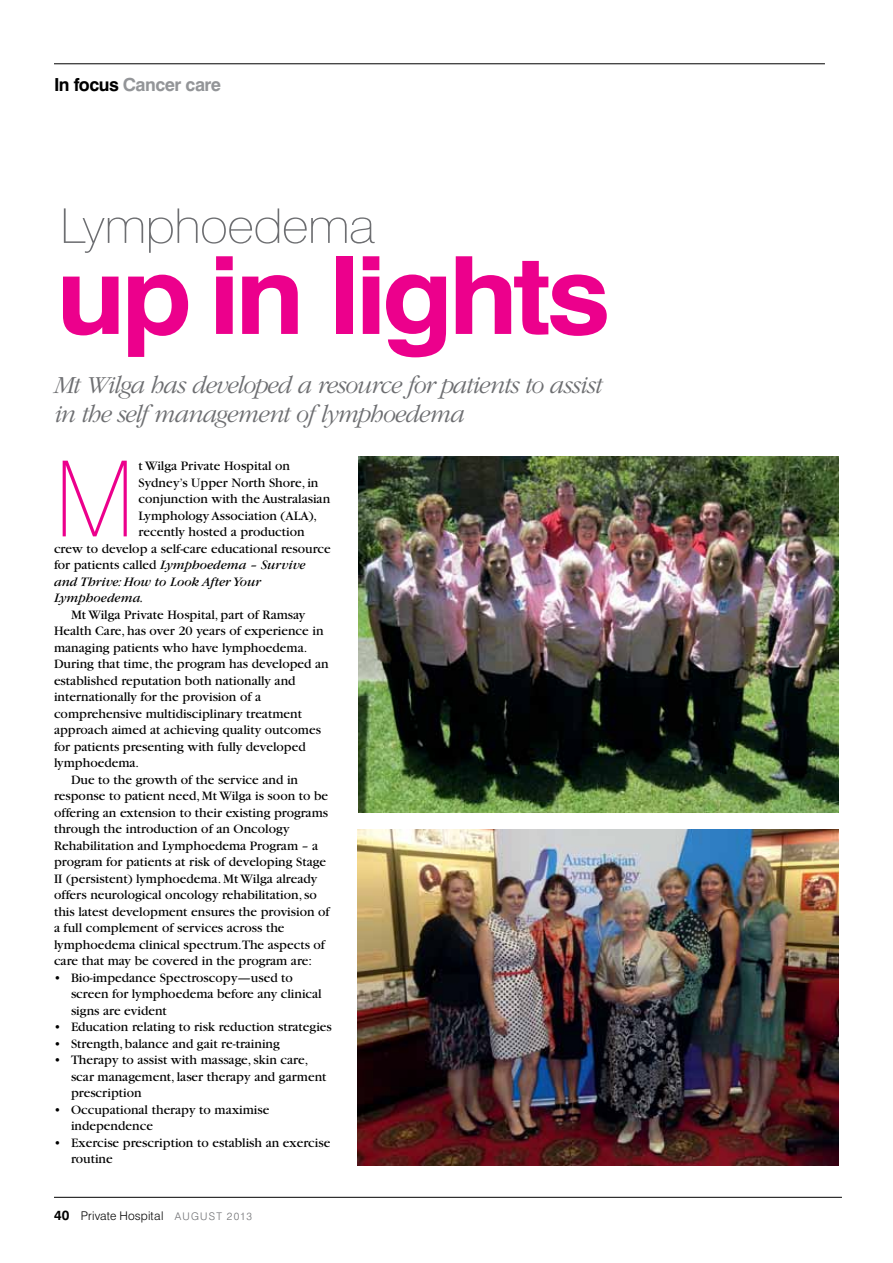
<style>
.page{position:relative;width:893px;height:1263px;background:#fff}
.page>*{position:absolute;margin:0;border:0;box-sizing:border-box;transform-origin:0 0}
.t1{font:700 108px "Swiss 721 BT";letter-spacing:-.045em;color:#ec008c;scale:1.08 1}
.t2{font:100 105.3px "Swiss 721 BT";color:#ec008c}
.t3{font:100 48px "Swiss 721 BT";letter-spacing:-.025em;color:#6d6e71;scale:1.08 1}
.t4{font:italic 300 25.5px/28.5px "Garamond";letter-spacing:-.035em;color:#6d6e71}
.t5{font:700 18px "Swiss 721 BT";letter-spacing:-.03em;color:#939598}
.t6{font:13.5px/16.5px "Garamond";color:#000}
.t7{font:italic 13.5px "Garamond";color:#000}
.t8{font:300 12px "Swiss 721 BT";letter-spacing:.01em;color:#000}
.s1{color:#000}
.s2{font-style:normal}
.s3{font-weight:700;font-size:13.5px}
.s4{font-size:10.5px;color:#6d6e71}
</style>
<div class="page">
<hr style="left:54px;top:1197px;width:788px;height:1px;background:#000">
<hr style="left:54px;top:64px;width:771px;height:1px;background:#000">
<img style="left:359px;top:456px;width:480px;height:356px">
<img style="left:358px;top:829px;width:481px;height:336px">
<h3 class="t5" style="left:54px;top:73px;width:169px"><span class="s1">In focus</span> Cancer care</h3>
<h3 class="t3" style="left:60px;top:197px;width:294px">Lymphoedema</h3>
<h1 class="t1" style="left:56px;top:230px;width:515px">up in lights</h1>
<h3 class="t4" style="left:54px;top:372px;width:550px">Mt Wilga has developed a resource for patients to assist in the self management of lymphoedema</h3>
<h2 class="t2" style="left:54px;top:435px;width:83px">M</h2>
<p class="t6" style="left:139px;top:458px;width:153px">t Wilga Private Hospital on</p>
<p class="t6" style="left:139px;top:475px;width:181px">Sydney’s Upper North Shore, in</p>
<p class="t6" style="left:139px;top:491px;width:193px">conjunction with the Australasian</p>
<p class="t6" style="left:139px;top:508px;width:180px">Lymphology Association (ALA),</p>
<p class="t6" style="left:139px;top:524px;width:168px">recently hosted a production</p>
<p class="t6" style="left:54px;top:541px;width:278px">crew to develop a self-care educational resource</p>
<p class="t7" style="left:54px;top:558px;width:253px"><span class="s2">for patients called</span> Lymphoedema – Survive</p>
<p class="t7" style="left:54px;top:575px;width:209px">and Thrive: How to Look After Your</p>
<p class="t7" style="left:54px;top:591px;width:91px">Lymphoedema.</p>
<p class="t6" style="left:71px;top:606px;width:236px">Mt Wilga Private Hospital, part of Ramsay</p>
<p class="t6" style="left:54px;top:623px;width:271px">Health Care, has over 20 years of experience in</p>
<p class="t6" style="left:54px;top:639px;width:255px">managing patients who have lymphoedema.</p>
<p class="t6" style="left:54px;top:656px;width:276px">During that time, the program has developed an</p>
<p class="t6" style="left:54px;top:672px;width:243px">established reputation both nationally and</p>
<p class="t6" style="left:54px;top:689px;width:209px">internationally for the provision of a</p>
<p class="t6" style="left:54px;top:705px;width:249px">comprehensive multidisciplinary treatment</p>
<p class="t6" style="left:54px;top:722px;width:269px">approach aimed at achieving quality outcomes</p>
<p class="t6" style="left:54px;top:738px;width:253px">for patients presenting with fully developed</p>
<p class="t6" style="left:54px;top:755px;width:87px">lymphoedema.</p>
<p class="t6" style="left:71px;top:771px;width:229px">Due to the growth of the service and in</p>
<p class="t6" style="left:54px;top:788px;width:276px">response to patient need, Mt Wilga is soon to be</p>
<p class="t6" style="left:54px;top:804px;width:276px">offering an extension to their existing programs</p>
<p class="t6" style="left:54px;top:821px;width:237px">through the introduction of an Oncology</p>
<p class="t6" style="left:54px;top:837px;width:266px">Rehabilitation and Lymphoedema Program – a</p>
<p class="t6" style="left:54px;top:854px;width:274px">program for patients at risk of developing Stage</p>
<p class="t6" style="left:54px;top:870px;width:265px">II (persistent) lymphoedema. Mt Wilga already</p>
<p class="t6" style="left:54px;top:887px;width:264px">offers neurological oncology rehabilitation, so</p>
<p class="t6" style="left:54px;top:903px;width:277px">this latest development ensures the provision of</p>
<p class="t6" style="left:54px;top:920px;width:232px">a full complement of services across the</p>
<p class="t6" style="left:54px;top:936px;width:273px">lymphoedema clinical spectrum.The aspects of</p>
<p class="t6" style="left:54px;top:953px;width:260px">care that may be covered in the program are:</p>
<p class="t6" style="left:71px;top:969px;width:252px;text-indent:-17px">• Bio-impedance Spectroscopy—used to screen for lymphoedema before any clinical signs are evident</p>
<p class="t6" style="left:54px;top:1019px;width:279px">• Education relating to risk reduction strategies</p>
<p class="t6" style="left:54px;top:1035px;width:227px">• Strength, balance and gait re-training</p>
<p class="t6" style="left:71px;top:1052px;width:257px;text-indent:-17px">• Therapy to assist with massage, skin care, scar management, laser therapy and garment prescription</p>
<p class="t6" style="left:71px;top:1101px;width:200px;text-indent:-17px">• Occupational therapy to maximise independence</p>
<p class="t6" style="left:71px;top:1134px;width:261px;text-indent:-17px">• Exercise prescription to establish an exercise routine</p>
<p class="t8" style="left:54px;top:1208px;width:200px"><span class="s3">40</span> Private Hospital <span class="s4">AUGUST 2013</span></p>
</div>
